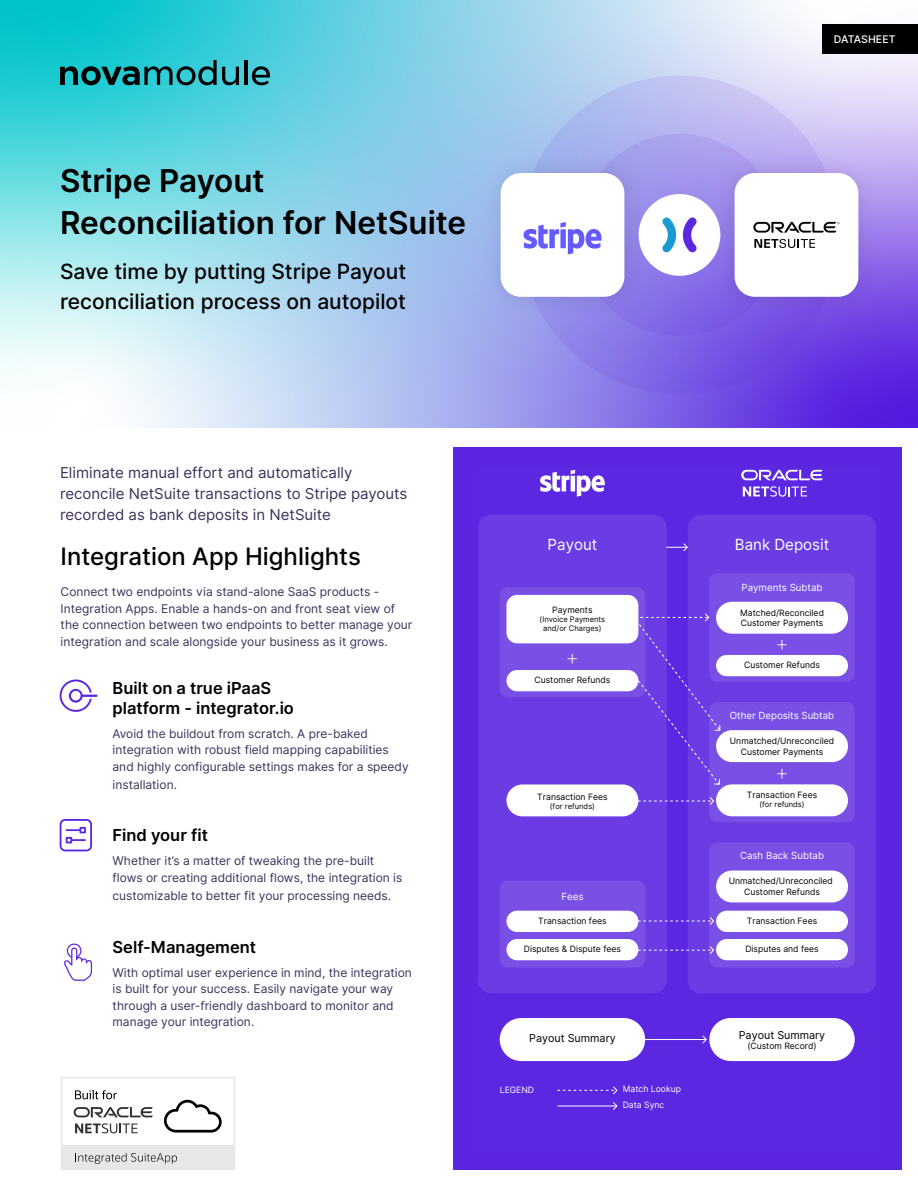
<style>
.page{position:relative;width:918px;height:1188px;background:#fff}
.page>*{position:absolute;margin:0;border:0;box-sizing:border-box;transform-origin:0 0}
.t1{font:600 31.5px/42px "Inter";color:#000}
.t2{font:500 24px "Inter";color:#000}
.t3{font:200 21.9px "Inter";color:#fff}
.t4{font:500 21px/30px "Inter";color:#000}
.t5{font:600 16.5px/19.8px "Inter";color:#000}
.t6{font:15.3px "Inter";color:#fff}
.t7{font:15px/21px "Inter";color:#3b315b}
.t8{font:12px/16.5px "Inter";color:#3b315b}
.t9{font:10.95px "Inter";color:#000}
.t10{font:500 10.5px "Inter";letter-spacing:.01em;color:#fff}
.t11{font:9.9px "Inter";color:#fff}
.t12{font:8.7px/10.4px "Inter";color:#000;text-align:center}
.t13{font:8.7px "Inter";color:#fff}
.t14{font:7.65px/9px "Inter";color:#000;text-align:center}
</style>
<div class="page">
<div style="left:453px;top:447px;width:449px;height:723px;background:#5c26e0"></div>
<svg style="left:64px;top:943px;width:28px;height:38px"></svg>
<svg style="left:59px;top:679px;width:39px;height:33px"></svg>
<svg style="left:60px;top:819px;width:32px;height:32px"></svg>
<div style="left:61px;top:1147px;width:174px;height:23px;background:#e6e8e8"></div>
<div style="left:61px;top:1146px;width:174px;height:24px;border:2px solid #e6e8e8"></div>
<svg style="left:78px;top:1153px;width:99px;height:11px"></svg>
<div style="left:61px;top:1077px;width:174px;height:69px;border:2px solid #e6e8e8"></div>
<svg style="left:164px;top:1100px;width:58px;height:33px"></svg>
<svg style="left:75px;top:1123px;width:63px;height:10px"></svg>
<svg style="left:74px;top:1107px;width:79px;height:10px"></svg>
<svg style="left:75px;top:1090px;width:42px;height:9px"></svg>
<img style="left:0;top:0;width:918px;height:428px">
<div style="left:822px;top:24px;width:96px;height:30px;background:#000"></div>
<svg style="left:60px;top:60px;width:179px;height:25px"></svg>
<hr style="left:245px;top:60px;width:3px;height:25px;background:#000">
<svg style="left:252px;top:66px;width:18px;height:19px"></svg>
<svg style="left:520px;top:76px;width:319px;height:318px"></svg>
<svg style="left:578px;top:134px;width:203px;height:202px"></svg>
<div style="left:639px;top:194px;width:81px;height:82px;background:#fff;border-radius:50%"></div>
<img style="left:704px;top:142px;width:178px;height:185px">
<div style="left:735px;top:173px;width:123px;height:124px;background:#fff;border-radius:20px"></div>
<svg style="left:662px;top:218px;width:14px;height:35px"></svg>
<svg style="left:683px;top:218px;width:14px;height:35px"></svg>
<svg style="left:753px;top:222px;width:87px;height:11px"></svg>
<svg style="left:754px;top:239px;width:61px;height:9px"></svg>
<img style="left:477px;top:142px;width:178px;height:185px">
<div style="left:501px;top:173px;width:123px;height:124px;background:#fff;border-radius:20px"></div>
<svg style="left:523px;top:222px;width:79px;height:32px"></svg>
<div style="left:478px;top:515px;width:189px;height:479px;background:#6b3ce3;border-radius:13px"></div>
<div style="left:688px;top:515px;width:188px;height:479px;background:#6b3ce3;border-radius:13px"></div>
<svg style="left:743px;top:486px;width:64px;height:11px"></svg>
<svg style="left:741px;top:470px;width:82px;height:10px"></svg>
<svg style="left:540px;top:470px;width:65px;height:27px"></svg>
<div style="left:500px;top:880px;width:145px;height:88px;background:#794fe5;border-radius:8px"></div>
<div style="left:506px;top:911px;width:132px;height:21px;background:#fff;border-radius:11px"></div>
<div style="left:506px;top:939px;width:132px;height:21px;background:#fff;border-radius:11px"></div>
<div style="left:500px;top:1018px;width:145px;height:43px;background:#fff;border-radius:22px"></div>
<div style="left:709px;top:1018px;width:146px;height:43px;background:#fff;border-radius:22px"></div>
<div style="left:500px;top:587px;width:145px;height:110px;background:#794fe5;border-radius:8px"></div>
<div style="left:506px;top:595px;width:132px;height:48px;background:#fff;border-radius:11px"></div>
<div style="left:506px;top:670px;width:132px;height:21px;background:#fff;border-radius:11px"></div>
<div style="left:709px;top:573px;width:146px;height:109px;background:#794fe5;border-radius:8px"></div>
<div style="left:716px;top:655px;width:132px;height:21px;background:#fff;border-radius:11px"></div>
<div style="left:716px;top:602px;width:132px;height:32px;background:#fff;border-radius:16px"></div>
<div style="left:506px;top:784px;width:132px;height:32px;background:#fff;border-radius:16px"></div>
<div style="left:709px;top:702px;width:146px;height:120px;background:#794fe5;border-radius:8px"></div>
<div style="left:716px;top:730px;width:132px;height:32px;background:#fff;border-radius:16px"></div>
<div style="left:716px;top:784px;width:132px;height:32px;background:#fff;border-radius:16px"></div>
<div style="left:709px;top:842px;width:146px;height:126px;background:#794fe5;border-radius:8px"></div>
<div style="left:716px;top:871px;width:132px;height:31px;background:#fff;border-radius:16px"></div>
<div style="left:716px;top:911px;width:132px;height:21px;background:#fff;border-radius:11px"></div>
<div style="left:716px;top:939px;width:132px;height:21px;background:#fff;border-radius:11px"></div>
<svg style="left:666px;top:543px;width:22px;height:8px"></svg>
<svg style="left:637px;top:797px;width:77px;height:8px"></svg>
<svg style="left:637px;top:917px;width:77px;height:8px"></svg>
<svg style="left:637px;top:946px;width:77px;height:8px"></svg>
<svg style="left:557px;top:1086px;width:61px;height:8px"></svg>
<hr style="left:557px;top:1106px;width:60px;height:1px;background:#fff">
<svg style="left:613px;top:1102px;width:5px;height:8px"></svg>
<svg style="left:635px;top:613px;width:86px;height:172px"></svg>
<hr style="left:642px;top:1039px;width:64px;height:1px;background:#fff">
<svg style="left:702px;top:1035px;width:5px;height:9px"></svg>
<p class="t1" style="left:60px;top:160px;width:408px">Stripe Payout<br>Reconciliation for NetSuite</p>
<p class="t4" style="left:60px;top:256px;width:348px">Save time by putting Stripe Payout reconciliation process on autopilot</p>
<h2 class="t10" style="left:834px;top:31px;width:63px">DATASHEET</h2>
<h4 class="t7" style="left:60px;top:462px;width:349px">Eliminate manual effort and automatically reconcile NetSuite transactions to Stripe payouts recorded as bank deposits in NetSuite</h4>
<p class="t2" style="left:61px;top:539px;width:302px">Integration App Highlights</p>
<h4 class="t8" style="left:61px;top:584px;width:353px">Connect two endpoints via stand-alone SaaS products - Integration Apps. Enable a hands-on and front seat view of the connection between two endpoints to better manage your integration and scale alongside your business as it grows.</h4>
<h4 class="t5" style="left:113px;top:678px;width:183px">Built on a true iPaaS platform - integrator.io</h4>
<h4 class="t8" style="left:113px;top:725px;width:298px">Avoid the buildout from scratch. A pre-baked integration with robust field mapping capabilities and highly configurable settings makes for a speedy</h4>
<h4 class="t8" style="left:113px;top:776px;width:66px">installation.</h4>
<h4 class="t5" style="left:113px;top:826px;width:97px">Find your fit</h4>
<h4 class="t8" style="left:113px;top:853px;width:291px">Whether it’s a matter of tweaking the pre-built flows or creating additional flows, the integration is</h4>
<h4 class="t8" style="left:113px;top:887px;width:280px">customizable to better fit your processing needs.</h4>
<h4 class="t5" style="left:113px;top:937px;width:145px">Self-Management</h4>
<h4 class="t8" style="left:113px;top:964px;width:301px">With optimal user experience in mind, the integration is built for your success. Easily navigate your way through a user-friendly dashboard to monitor and manage your integration.</h4>
<p class="t6" style="left:548px;top:534px;width:51px">Payout</p>
<p class="t12" style="left:552px;top:604px;width:42px">Payments</p>
<p class="t14" style="left:540px;top:615px;width:67px">(Invoice Payments and/or Charges)</p>
<p class="t3" style="left:566px;top:641px;width:15px">+</p>
<p class="t12" style="left:535px;top:675px;width:77px">Customer Refunds</p>
<p class="t12" style="left:537px;top:792px;width:72px">Transaction Fees</p>
<p class="t14" style="left:550px;top:802px;width:47px">(for refunds)</p>
<p class="t11" style="left:561px;top:889px;width:24px">Fees</p>
<p class="t12" style="left:538px;top:915px;width:70px">Transaction fees</p>
<p class="t12" style="left:524px;top:944px;width:99px">Disputes &amp; Dispute fees</p>
<p class="t9" style="left:529px;top:1030px;width:88px">Payout Summary</p>
<p class="t13" style="left:500px;top:1083px;width:36px">LEGEND</p>
<p class="t13" style="left:623px;top:1083px;width:60px">Match Lookup</p>
<p class="t13" style="left:623px;top:1099px;width:43px">Data Sync</p>
<p class="t6" style="left:735px;top:534px;width:96px">Bank Deposit</p>
<p class="t11" style="left:742px;top:580px;width:82px">Payments Subtab</p>
<p class="t12" style="left:740px;top:608px;width:85px;text-align:left">Matched/Reconciled<br>Customer Payments</p>
<p class="t3" style="left:775px;top:627px;width:15px">+</p>
<p class="t12" style="left:744px;top:660px;width:77px">Customer Refunds</p>
<p class="t11" style="left:730px;top:708px;width:106px">Other Deposits Subtab</p>
<p class="t12" style="left:730px;top:736px;width:106px">Unmatched/Unreconciled<br>Customer Payments</p>
<p class="t12" style="left:747px;top:790px;width:72px">Transaction Fees</p>
<p class="t14" style="left:759px;top:800px;width:47px">(for refunds)</p>
<p class="t3" style="left:775px;top:757px;width:15px">+</p>
<p class="t11" style="left:740px;top:849px;width:86px">Cash Back Subtab</p>
<p class="t12" style="left:729px;top:876px;width:106px">Unmatched/Unreconciled<br>Customer Refunds</p>
<p class="t12" style="left:747px;top:915px;width:72px">Transaction Fees</p>
<p class="t12" style="left:745px;top:944px;width:75px">Disputes and fees</p>
<p class="t9" style="left:739px;top:1027px;width:88px">Payout Summary</p>
<p class="t12" style="left:747px;top:1041px;width:71px">(Custom Record)</p>
</div>
